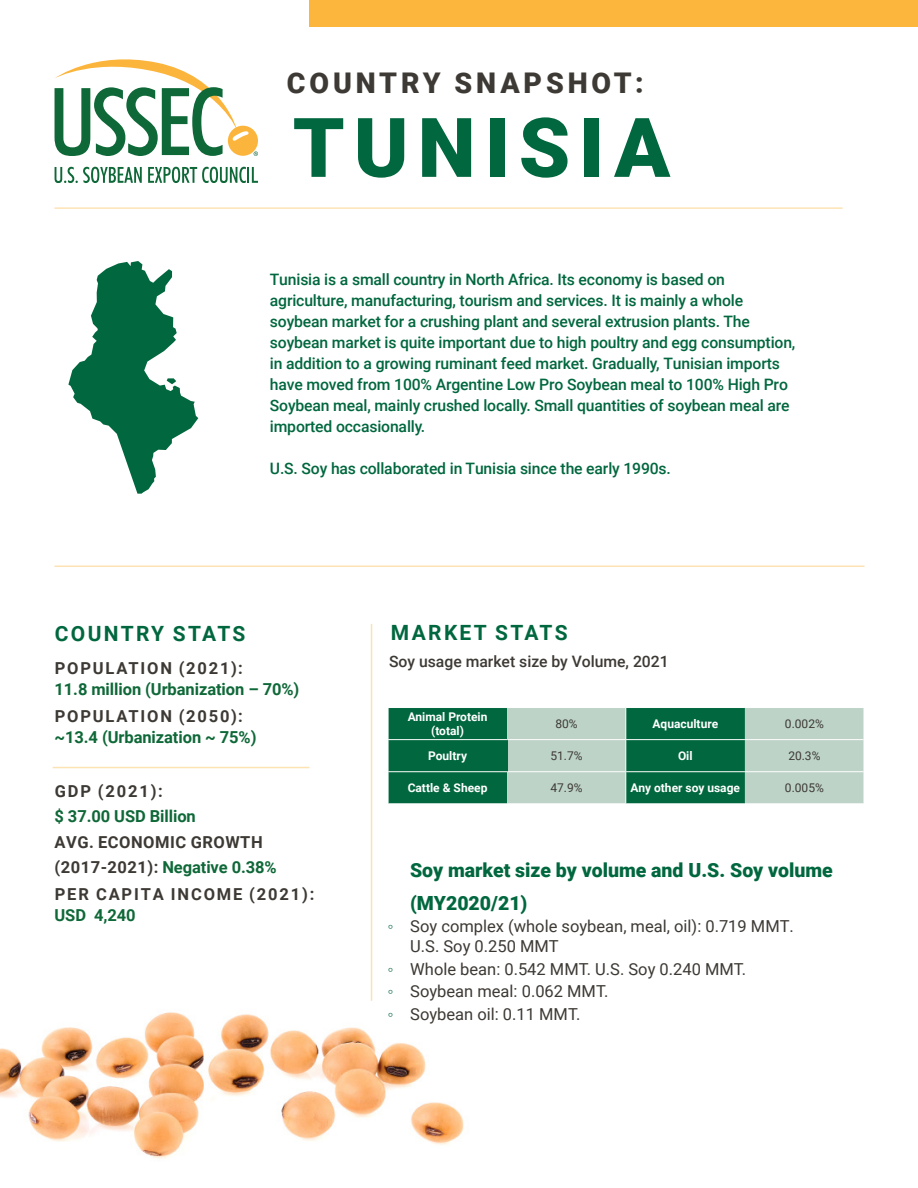
<style>
.page{position:relative;width:918px;height:1188px;background:#fff}
.page>*{position:absolute;margin:0;border:0;box-sizing:border-box;transform-origin:0 0}
.t1{font:900 82.5px "Roboto";letter-spacing:.11em;color:#00673e}
.t2{font:900 28.5px "Roboto";letter-spacing:.135em;color:#3d3934}
.t3{font:700 21px "Roboto";letter-spacing:.11em;color:#00673e}
.t4{font:900 19.5px/33px "Roboto";color:#00673e}
.t5{font:700 16.5px/21px "Roboto";letter-spacing:-.005em;color:#0f6838}
.t6{font:16.5px/22.5px "Roboto";color:#3d3934}
.t7{font:700 16.5px/25.5px "Roboto";letter-spacing:.03em;color:#3d3934}
.t8{font:16.5px/19.8px "Roboto";color:#3d3934}
.t9{font:700 16.5px/21px "Roboto";letter-spacing:.11em;color:#3d3934}
.t10{font:500 15.75px/21px "Roboto";letter-spacing:-.01em;color:#00673e}
.t11{font:500 15.75px "Roboto";color:#3d3934}
.t12{font:700 12px/14.4px "Roboto";color:#fff;text-align:center}
.t13{font:12px "Roboto";color:#3d3934}
.s1{color:#3d3934}
.s2{color:#0f6838}
.s3{font-family:"Verdana";font-size:15.75px;color:#00673e}
</style>
<div class="page">
<img style="left:0;top:909px;width:464px;height:250px">
<svg style="left:68px;top:261px;width:130px;height:233px"></svg>
<hr style="left:55px;top:207px;width:788px;height:2px;background:#fcb53d">
<hr style="left:371px;top:624px;width:1px;height:377px;background:#fcb53d">
<div style="left:310px;top:0;width:608px;height:27px;background:#fcb53d"></div>
<hr style="left:55px;top:566px;width:810px;height:1px;background:#fcb53d">
<svg style="left:389px;top:708px;width:475px;height:95px;background:#67a289"></svg>
<div style="left:388px;top:740px;width:119px;height:32px;background:#00673e"></div>
<hr style="left:388px;top:739px;width:119px;height:1px;background:#fff">
<hr style="left:388px;top:740px;width:1px;height:31px;background:#fff">
<hr style="left:507px;top:739px;width:119px;height:1px;background:#fff">
<hr style="left:626px;top:739px;width:119px;height:1px;background:#fff">
<hr style="left:745px;top:739px;width:119px;height:1px;background:#fff">
<hr style="left:507px;top:771px;width:119px;height:1px;background:#fff">
<hr style="left:626px;top:771px;width:119px;height:1px;background:#fff">
<hr style="left:745px;top:771px;width:119px;height:1px;background:#fff">
<hr style="left:625px;top:708px;width:1px;height:31px;background:#fff">
<hr style="left:625px;top:740px;width:1px;height:31px;background:#fff">
<hr style="left:388px;top:771px;width:119px;height:1px;background:#fff">
<hr style="left:625px;top:772px;width:1px;height:31px;background:#fff">
<hr style="left:53px;top:767px;width:257px;height:1px;background:#fcb53d">
<svg style="left:55px;top:167px;width:87px;height:16px"></svg>
<svg style="left:148px;top:167px;width:110px;height:16px"></svg>
<svg style="left:55px;top:59px;width:203px;height:97px"></svg>
<p class="t2" style="left:287px;top:63px;width:358px">COUNTRY SNAPSHOT:</p>
<p class="t1" style="left:293px;top:90px;width:379px">TUNISIA</p>
<p class="t10" style="left:270px;top:268px;width:527px">Tunisia is a small country in North Africa. Its economy is based on agriculture, manufacturing, tourism and services. It is mainly a whole soybean market for a crushing plant and several extrusion plants. The soybean market is quite important due to high poultry and egg consumption, in addition to a growing ruminant feed market. Gradually, Tunisian imports have moved from 100% Argentine Low Pro Soybean meal to 100% High Pro Soybean meal, mainly crushed locally. Small quantities of soybean meal are imported occasionally.</p>
<p class="t10" style="left:270px;top:457px;width:403px">U.S. Soy has collaborated in Tunisia since the early 1990s.</p>
<p class="t3" style="left:55px;top:619px;width:192px">COUNTRY STATS</p>
<p class="t3" style="left:391px;top:618px;width:178px">MARKET STATS</p>
<p class="t5" style="left:55px;top:657px;width:246px"><span class="s1">POPULATION (2021):<br></span>11.8 million (Urbanization – 70%)</p>
<p class="t5" style="left:55px;top:705px;width:203px"><span class="s1">POPULATION (2050): </span>~13.4 (Urbanization ~ 75%)</p>
<p class="t7" style="left:55px;top:778px;width:224px">GDP (2021):<br><span class="s2">$ 37.00 USD Billion<br></span>AVG. ECONOMIC GROWTH (2017-2021): <span class="s2">Negative</span> <span class="s2">0.38%</span></p>
<p class="t9" style="left:55px;top:883px;width:261px">PER CAPITA INCOME (2021):<br><span class="s2">USD 4,240</span></p>
<p class="t11" style="left:389px;top:651px;width:281px">Soy usage market size by Volume, 2021</p>
<p class="t12" style="left:408px;top:709px;width:81px">Animal Protein (total)</p>
<p class="t13" style="left:555px;top:715px;width:24px">80%</p>
<p class="t12" style="left:653px;top:716px;width:67px">Aquaculture</p>
<p class="t13" style="left:785px;top:715px;width:40px">0.002%</p>
<p class="t12" style="left:428px;top:748px;width:40px">Poultry</p>
<p class="t13" style="left:550px;top:748px;width:34px">51.7%</p>
<p class="t12" style="left:678px;top:748px;width:16px">Oil</p>
<p class="t13" style="left:788px;top:748px;width:34px">20.3%</p>
<p class="t12" style="left:408px;top:780px;width:81px">Cattle &amp; Sheep</p>
<p class="t13" style="left:550px;top:780px;width:34px">47.9%</p>
<p class="t12" style="left:631px;top:780px;width:111px">Any other soy usage</p>
<p class="t13" style="left:785px;top:780px;width:40px">0.005%</p>
<p class="t4" style="left:410px;top:853px;width:424px">Soy market size by volume and U.S. Soy volume (MY2020/21)</p>
<p class="t8" style="left:410px;top:916px;width:385px;text-indent:-22px"><span class="s3">◦</span> Soy complex (whole soybean, meal, oil): 0.719 MMT.<br>U.S. Soy 0.250 MMT</p>
<p class="t6" style="left:388px;top:957px;width:360px"><span class="s3">◦</span> Whole bean: 0.542 MMT. U.S. Soy 0.240 MMT. <span class="s3">◦</span> Soybean meal: 0.062 MMT.<br><span class="s3">◦</span> Soybean oil: 0.11 MMT.</p>
</div>
